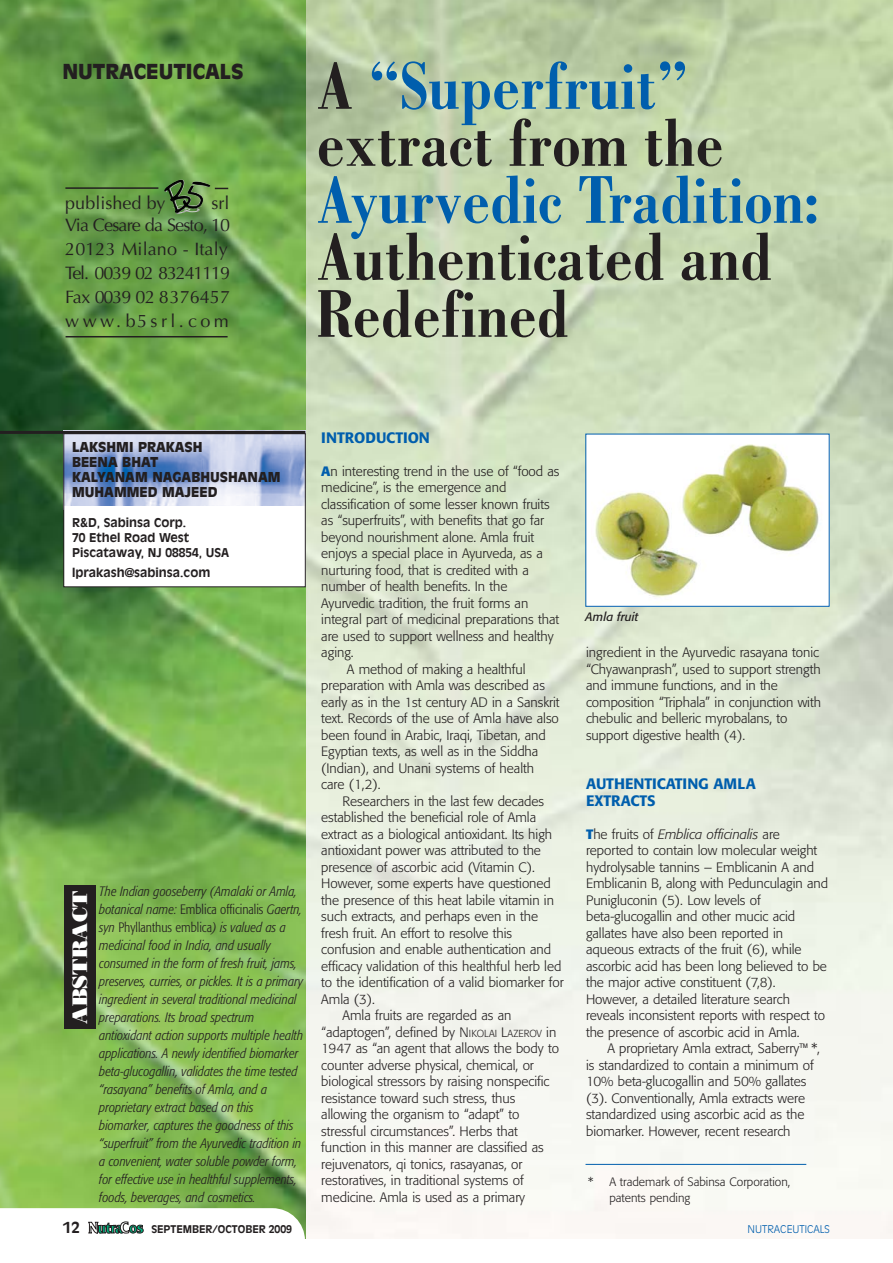
<style>
.page{position:relative;width:893px;height:1263px;background:#fff}
.page>*{position:absolute;margin:0;border:0;box-sizing:border-box;transform-origin:0 0}
.t1{font:700 condensed 72px/57px "Bodoni";color:#231f20}
.t2{font:700 condensed 72px "Bodoni";color:#005ead}
.t3{font:21px "Bodoni Poster";color:#fff}
.t4{font:900 20.4px "Antique Olive";color:#231f20}
.t5{font:18px/24px "Optima";color:#231f20}
.t6{font:18px/22px "Optima";letter-spacing:-.045em;color:#231f20;text-align:right}
.t7{font:500 15px/16.5px "Formata";letter-spacing:-.005em;color:#005ead}
.t8{font:700 15px "Antique Olive";color:#231f20}
.t9{font:300 13.5px/16.5px "Formata";letter-spacing:-.005em;color:#231f20}
.t10{font:italic 300 condensed 13.5px/18px "Formata";color:#231f20}
.t11{font:900 13.5px/15px "Antique Olive";color:#231f20}
.t12{font:700 12px/15px "Antique Olive";color:#231f20}
.t13{font:300 12px/16.5px "Formata";color:#231f20}
.t14{font:italic 12px "Formata";color:#231f20}
.t15{font:700 10.5px "Antique Olive";color:#231f20}
.t16{font:300 10.5px "Antique Olive";color:#005ead}
.s1{color:#005ead}
.s2{font-style:normal}
.s3{font-weight:700;color:#005ead}
.s4{font-size:10.2px}
.s5{font-style:italic}
</style>
<div class="page">
<img style="left:305px;top:0;width:587px;height:1239px">
<img style="left:0;top:0;width:305px;height:1208px">
<img style="left:164px;top:180px;width:20px;height:11px">
<hr style="left:65px;top:187px;width:93px;height:2px;background:#231f20">
<svg style="left:215px;top:188px;width:13px;height:1px"></svg>
<hr style="left:66px;top:336px;width:161px;height:1px;background:#231f20">
<div style="left:64px;top:885px;width:32px;height:144px;background:#231f20"></div>
<img style="left:66px;top:435px;width:237px;height:71px">
<div style="left:64px;top:506px;width:241px;height:81px;background:#fff"></div>
<hr style="left:0;top:431px;width:305px;height:3px;background:#231f20">
<div style="left:64px;top:433px;width:241px;height:154px;border:1px solid #231f20"></div>
<hr style="left:585px;top:1164px;width:221px;height:1px;background:#005ead">
<div style="left:585px;top:434px;width:244px;height:172px;background:#fff"></div>
<img style="left:595px;top:444px;width:224px;height:153px">
<svg style="left:0;top:1208px;width:305px;height:31px"></svg>
<h3 class="t4" style="left:62px;top:63px;width:183px">NUTRACEUTICALS</h3>
<h3 class="t6" style="left:65px;top:194px;width:166px">srl<br>Via Cesare da Sesto, 10</h3>
<h3 class="t5" style="left:65px;top:239px;width:166px">20123 Milano - Italy<br>Tel. 0039 02 83241119<br>Fax 0039 02 8376457 www.b5srl.com</h3>
<h3 class="t5" style="left:65px;top:193px;width:102px">published by</h3>
<h1 class="t1" style="left:317px;top:65px;width:408px">A <span class="s1">“Superfruit” </span>extract from the</h1>
<h1 class="t2" style="left:317px;top:175px;width:503px">Ayurvedic Tradition:</h1>
<h1 class="t1" style="left:317px;top:236px;width:457px">Authenticated and<br>Redefined</h1>
<p class="t11" style="left:72px;top:440px;width:210px">LAKSHMI PRAKASH<br>BEENA BHAT<br>KALYANAM NAGABHUSHANAM<br>MUHAMMED MAJEED</p>
<p class="t12" style="left:72px;top:516px;width:159px">R&amp;D, Sabinsa Corp.<br>70 Ethel Road West<br>Piscataway, NJ 08854, USA</p>
<p class="t12" style="left:72px;top:565px;width:140px">lprakash@sabinsa.com</p>
<h2 class="t3" style="left:72px;top:1024px;width:134px;rotate:-90deg">ABSTRACT</h2>
<p class="t10" style="left:99px;top:883px;width:205px">The Indian gooseberry (Amalaki or Amla, botanical name: <span class="s2">Emblica officinalis</span> Gaertn, syn <span class="s2">Phyllanthus emblica</span>) is valued as a medicinal food in India, and usually consumed in the form of fresh fruit, jams, preserves, curries, or pickles. It is a primary ingredient in several traditional medicinal preparations. Its broad spectrum antioxidant action supports multiple health applications. A newly identified biomarker beta-glucogallin, validates the time tested “rasayana” benefits of Amla, and a proprietary extract based on this biomarker, captures the goodness of this “superfruit” from the Ayurvedic tradition in a convenient, water soluble powder form, for effective use in healthful supplements, foods, beverages, and cosmetics.</p>
<p class="t7" style="left:321px;top:430px;width:110px">INTRODUCTION</p>
<p class="t9" style="left:321px;top:464px;width:240px"><span class="s3">A</span>n interesting trend in the use of “food as</p>
<p class="t9" style="left:321px;top:480px;width:186px">medicine”, is the emergence and</p>
<p class="t9" style="left:321px;top:497px;width:230px">classification of some lesser known fruits</p>
<p class="t9" style="left:321px;top:513px;width:224px">as “superfruits”, with benefits that go far</p>
<p class="t9" style="left:321px;top:530px;width:214px">beyond nourishment alone. Amla fruit</p>
<p class="t9" style="left:321px;top:546px;width:223px">enjoys a special place in Ayurveda, as a</p>
<p class="t9" style="left:321px;top:563px;width:209px">nurturing food, that is credited with a</p>
<p class="t9" style="left:321px;top:579px;width:188px">number of health benefits. In the</p>
<p class="t9" style="left:321px;top:596px;width:208px">Ayurvedic tradition, the fruit forms an</p>
<p class="t9" style="left:321px;top:612px;width:239px">integral part of medicinal preparations that</p>
<p class="t9" style="left:321px;top:629px;width:234px">are used to support wellness and healthy</p>
<p class="t9" style="left:321px;top:645px;width:34px">aging.</p>
<p class="t9" style="left:347px;top:662px;width:180px">A method of making a healthful</p>
<p class="t9" style="left:321px;top:678px;width:225px">preparation with Amla was described as</p>
<p class="t9" style="left:321px;top:695px;width:240px">early as in the 1st century AD in a Sanskrit</p>
<p class="t9" style="left:321px;top:711px;width:239px">text. Records of the use of Amla have also</p>
<p class="t9" style="left:321px;top:728px;width:226px">been found in Arabic, Iraqi, Tibetan, and</p>
<p class="t9" style="left:321px;top:744px;width:218px">Egyptian texts, as well as in the Siddha</p>
<p class="t9" style="left:321px;top:761px;width:214px">(Indian), and Unani systems of health</p>
<p class="t9" style="left:321px;top:777px;width:61px">care (1,2).</p>
<p class="t9" style="left:342px;top:794px;width:203px">Researchers in the last few decades</p>
<p class="t9" style="left:321px;top:810px;width:216px">established the beneficial role of Amla</p>
<p class="t9" style="left:321px;top:827px;width:232px">extract as a biological antioxidant. Its high</p>
<p class="t9" style="left:321px;top:843px;width:221px">antioxidant power was attributed to the</p>
<p class="t9" style="left:321px;top:860px;width:215px">presence of ascorbic acid (Vitamin C).</p>
<p class="t9" style="left:321px;top:876px;width:231px">However, some experts have questioned</p>
<p class="t9" style="left:321px;top:893px;width:234px">the presence of this heat labile vitamin in</p>
<p class="t9" style="left:321px;top:909px;width:218px">such extracts, and perhaps even in the</p>
<p class="t9" style="left:321px;top:926px;width:192px">fresh fruit. An effort to resolve this</p>
<p class="t9" style="left:321px;top:942px;width:231px">confusion and enable authentication and</p>
<p class="t9" style="left:321px;top:959px;width:241px">efficacy validation of this healthful herb led</p>
<p class="t9" style="left:321px;top:975px;width:244px">to the identification of a valid biomarker for</p>
<p class="t9" style="left:321px;top:992px;width:55px">Amla (3).</p>
<p class="t9" style="left:342px;top:1008px;width:170px">Amla fruits are regarded as an</p>
<p class="t9" style="left:321px;top:1025px;width:236px">“adaptogen”, defined by N<span class="s4">IKOLAI</span> L<span class="s4">AZEROV</span> in</p>
<p class="t9" style="left:321px;top:1041px;width:239px">1947 as “an agent that allows the body to</p>
<p class="t9" style="left:321px;top:1058px;width:214px">counter adverse physical, chemical, or</p>
<p class="t9" style="left:321px;top:1074px;width:230px">biological stressors by raising nonspecific</p>
<p class="t9" style="left:321px;top:1091px;width:196px">resistance toward such stress, thus</p>
<p class="t9" style="left:321px;top:1107px;width:200px">allowing the organism to “adapt” to</p>
<p class="t9" style="left:321px;top:1124px;width:198px">stressful circumstances”. Herbs that</p>
<p class="t9" style="left:321px;top:1140px;width:224px">function in this manner are classified as</p>
<p class="t9" style="left:321px;top:1157px;width:202px">rejuvenators, qi tonics, rasayanas, or</p>
<p class="t9" style="left:321px;top:1173px;width:204px">restoratives, in traditional systems of</p>
<p class="t9" style="left:321px;top:1190px;width:205px">medicine. Amla is used as a primary</p>
<p class="t14" style="left:585px;top:611px;width:54px">Amla fruit</p>
<p class="t9" style="left:586px;top:645px;width:236px">ingredient in the Ayurvedic rasayana tonic “Chyawanprash”, used to support strength and immune functions, and in the composition “Triphala” in conjunction with chebulic and belleric myrobalans, to support digestive health (4).</p>
<p class="t7" style="left:586px;top:777px;width:171px">AUTHENTICATING AMLA<br>EXTRACTS</p>
<p class="t9" style="left:586px;top:827px;width:244px"><span class="s3">T</span>he fruits of <span class="s5">Emblica officinalis</span> are reported to contain low molecular weight hydrolysable tannins – Emblicanin A and Emblicanin B, along with Pedunculagin and Punigluconin (5). Low levels of beta-glucogallin and other mucic acid gallates have also been reported in aqueous extracts of the fruit (6), while ascorbic acid has been long believed to be the major active constituent (7,8).<br>However, a detailed literature search reveals inconsistent reports with respect to the presence of ascorbic acid in Amla.</p>
<p class="t9" style="left:586px;top:1041px;width:235px;text-indent:21px">A proprietary Amla extract, Saberry™ *, is standardized to contain a minimum of 10% beta-glucogallin and 50% gallates (3). Conventionally, Amla extracts were standardized using ascorbic acid as the biomarker. However, recent research</p>
<p class="t13" style="left:609px;top:1174px;width:182px;text-indent:-21px">* A trademark of Sabinsa Corporation, patents pending</p>
<p class="t8" style="left:63px;top:1222px;width:18px">12</p>
<p class="t15" style="left:151px;top:1225px;width:142px">SEPTEMBER/OCTOBER 2009</p>
<p class="t16" style="left:747px;top:1225px;width:84px">NUTRACEUTICALS</p>
</div>
